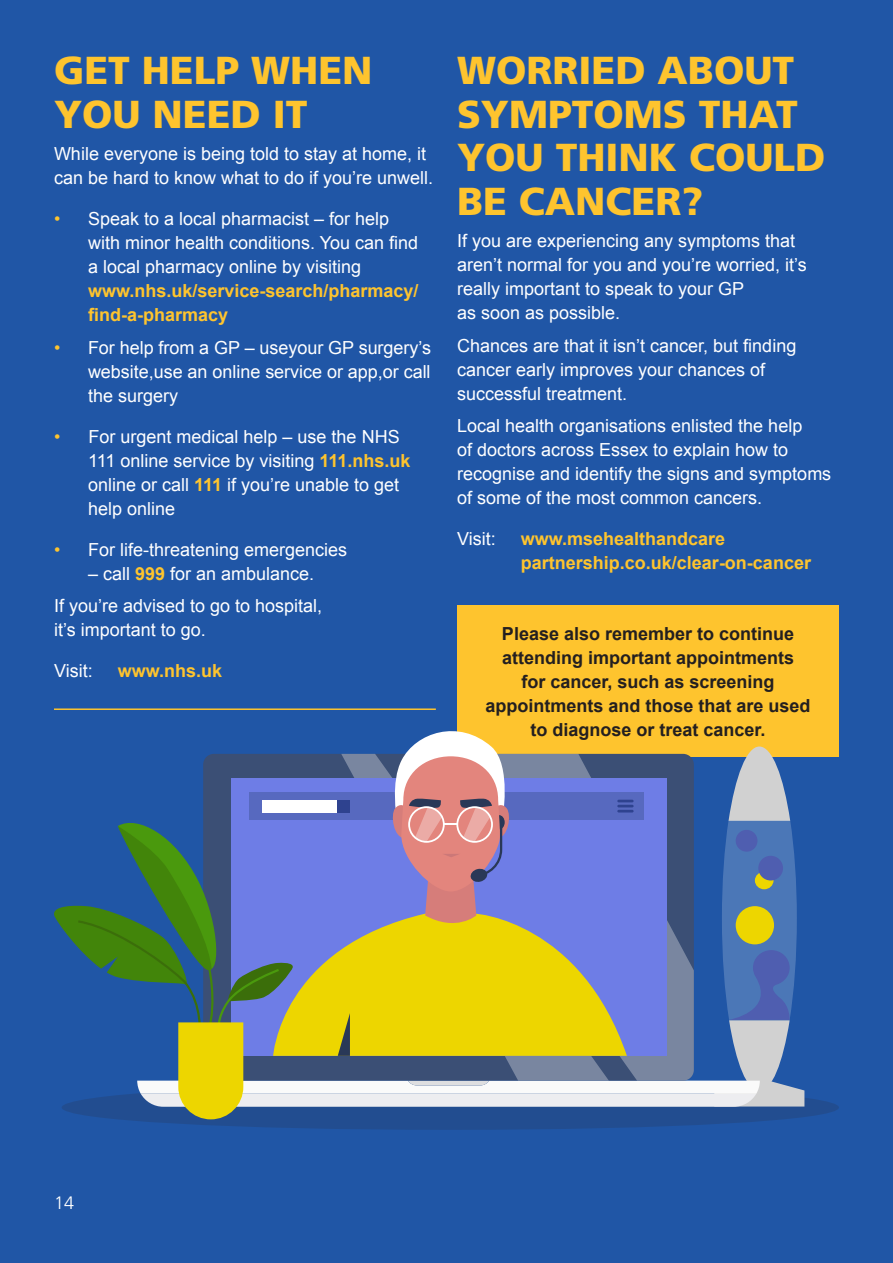
<style>
.page{position:relative;width:893px;height:1263px;background:#2056a6}
.page>*{position:absolute;margin:0;border:0;box-sizing:border-box;transform-origin:0 0}
.t1{font:900 39px/43.5px "Frutiger";color:#fec42e}
.t2{font:18px/24px "Arial";color:#fff}
.t3{font:700 18px/24px "Arial";color:#231f20;text-align:center}
.t4{font:700 18px/24px "Arial";color:#fec42e}
.t5{font:300 18px "Frutiger";color:#fff}
.s1{color:#fec42e}
.s2{font-weight:700;color:#fec42e}
</style>
<div class="page">
<hr style="left:54px;top:708px;width:382px;height:2px;background:#fec42e">
<div style="left:457px;top:605px;width:382px;height:152px;background:#fec42e"></div>
<div style="left:62px;top:1083px;width:777px;height:47px;background:#224d90;border-radius:50%"></div>
<svg style="left:54px;top:731px;width:750px;height:388px"></svg>
<h1 class="t1" style="left:54px;top:48px;width:320px">GET HELP WHEN<br>YOU NEED IT</h1>
<p class="t2" style="left:54px;top:142px;width:381px">While everyone is being told to stay at home, it can be hard to know what to do if you’re unwell.</p>
<p class="t2" style="left:88px;top:207px;width:332px;text-indent:-34px"><span class="s1">•</span> Speak to a local pharmacist – for help with minor health conditions. You can find a local pharmacy online by visiting</p>
<p class="t4" style="left:88px;top:280px;width:332px">www.nhs.uk/service-search/pharmacy/ find-a-pharmacy</p>
<p class="t2" style="left:88px;top:336px;width:344px;text-align:justify;text-indent:-34px"><span class="s1">•</span> For help from a GP – useyour GP surgery’s website,use an online service or app,or call the surgery</p>
<p class="t2" style="left:88px;top:425px;width:324px;text-indent:-34px"><span class="s1">•</span> For urgent medical help – use the NHS<br>111 online service by visiting <span class="s2">111.nhs.uk </span>online or call <span class="s2">111</span> if you’re unable to get help online</p>
<p class="t2" style="left:54px;top:538px;width:295px"><span class="s1">•</span> For life-threatening emergencies</p>
<p class="t2" style="left:54px;top:557px;width:270px;line-height:32.5px;text-indent:34px">– call <span class="s2">999</span> for an ambulance.<br>If you’re advised to go to hospital,</p>
<p class="t2" style="left:54px;top:618px;width:153px">it’s important to go.</p>
<p class="t2" style="left:54px;top:659px;width:40px">Visit:</p>
<p class="t4" style="left:118px;top:660px;width:106px">www.nhs.uk</p>
<h1 class="t1" style="left:457px;top:48px;width:370px">WORRIED ABOUT<br>SYMPTOMS THAT<br>YOU THINK COULD<br>BE CANCER?</h1>
<p class="t2" style="left:457px;top:229px;width:351px">If you are experiencing any symptoms that aren’t normal for you and you’re worried, it’s really important to speak to your GP<br>as soon as possible.</p>
<p class="t2" style="left:457px;top:334px;width:341px">Chances are that it isn’t cancer, but finding cancer early improves your chances of successful treatment.</p>
<p class="t2" style="left:457px;top:414px;width:376px">Local health organisations enlisted the help<br>of doctors across Essex to explain how to recognise and identify the signs and symptoms of some of the most common cancers.</p>
<p class="t2" style="left:457px;top:527px;width:40px">Visit:</p>
<p class="t4" style="left:521px;top:528px;width:292px">www.msehealthandcare partnership.co.uk/clear-on-cancer</p>
<p class="t3" style="left:485px;top:622px;width:327px">Please also remember to continue attending important appointments<br>for cancer, such as screening appointments and those that are used to diagnose or treat cancer.</p>
<p class="t5" style="left:54px;top:1192px;width:22px">14</p>
</div>
